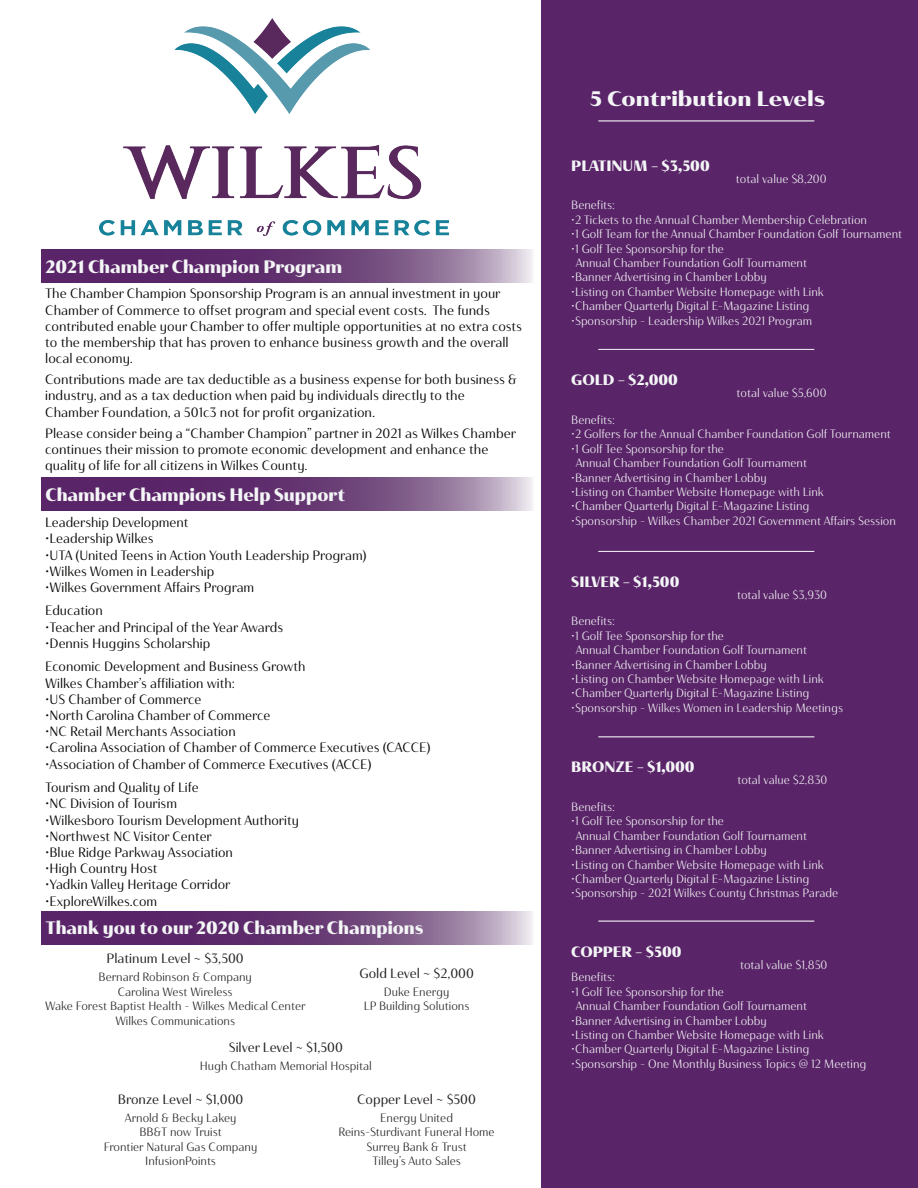
<style>
.page{position:relative;width:918px;height:1188px;background:#fff}
.page>*{position:absolute;margin:0;border:0;box-sizing:border-box;transform-origin:0 0}
.t1{font:900 expanded 21px "Haboro Contrast";color:#f4f5f6}
.t2{font:18px "Haboro Contrast Nor Bla";color:#f4f5f6}
.t3{font:15px "Haboro Contrast Nor Bla";color:#f4f5f6}
.t4{font:13.5px/16.2px "Haboro Contrast Nor Boo";color:#050504}
.t5{font:13.5px "Haboro Contrast Nor Reg";color:#231f20}
.t6{font:12px/14.4px "Haboro Contrast Nor Lig";color:#f4f5f6}
.t7{font:12px/14.4px "Haboro Contrast Nor Lig";color:#231f20;text-align:center}
</style>
<div class="page">
<svg style="left:41px;top:478px;width:491px;height:33px;background:#744a80"></svg>
<div style="left:541px;top:0;width:377px;height:1188px;background:#592468"></div>
<svg style="left:41px;top:911px;width:491px;height:33px;background:#744a80"></svg>
<svg style="left:41px;top:249px;width:491px;height:33px;background:#744a80"></svg>
<hr style="left:598px;top:349px;width:216px;height:1px;background:#f4f5f6">
<hr style="left:598px;top:551px;width:216px;height:1px;background:#f4f5f6">
<hr style="left:598px;top:737px;width:216px;height:1px;background:#f4f5f6">
<hr style="left:598px;top:921px;width:216px;height:1px;background:#f4f5f6">
<hr style="left:598px;top:121px;width:216px;height:1px;background:#f4f5f6">
<img style="left:100px;top:19px;width:348px;height:216px">
<h2 class="t2" style="left:45px;top:256px;width:298px">2021 Chamber Champion Program</h2>
<p class="t4" style="left:45px;top:286px;width:478px">The Chamber Champion Sponsorship Program is an annual investment in your Chamber of Commerce to offset program and special event costs. The funds contributed enable your Chamber to offer multiple opportunities at no extra costs to the membership that has proven to enhance business growth and the overall local economy.</p>
<p class="t4" style="left:45px;top:371px;width:474px">Contributions made are tax deductible as a business expense for both business &amp; industry, and as a tax deduction when paid by individuals directly to the<br>Chamber Foundation, a 501c3 not for profit organization.</p>
<p class="t4" style="left:45px;top:425px;width:472px">Please consider being a “Chamber Champion” partner in 2021 as Wilkes Chamber continues their mission to promote economic development and enhance the quality of life for all citizens in Wilkes County.</p>
<h2 class="t2" style="left:45px;top:484px;width:301px">Chamber Champions Help Support</h2>
<p class="t4" style="left:45px;top:514px;width:145px">Leadership Development</p>
<p class="t4" style="left:45px;top:530px;width:110px">•Leadership Wilkes</p>
<p class="t4" style="left:45px;top:547px;width:323px">•UTA (United Teens in Action Youth Leadership Program)</p>
<p class="t4" style="left:45px;top:563px;width:171px">•Wilkes Women in Leadership</p>
<p class="t4" style="left:45px;top:575px;width:211px;line-height:23.4px">•Wilkes Government Affairs Program<br>Education</p>
<p class="t4" style="left:45px;top:619px;width:240px">•Teacher and Principal of the Year Awards</p>
<p class="t4" style="left:45px;top:631px;width:262px;line-height:23.4px">•Dennis Huggins Scholarship<br>Economic Development and Business Growth</p>
<p class="t4" style="left:45px;top:675px;width:191px">Wilkes Chamber’s affiliation with:</p>
<p class="t4" style="left:45px;top:691px;width:158px">•US Chamber of Commerce</p>
<p class="t4" style="left:45px;top:707px;width:227px">•North Carolina Chamber of Commerce</p>
<p class="t4" style="left:45px;top:723px;width:192px">•NC Retail Merchants Association</p>
<p class="t4" style="left:45px;top:739px;width:387px">•Carolina Association of Chamber of Commerce Executives (CACCE)</p>
<p class="t4" style="left:45px;top:752px;width:328px;line-height:23.4px">•Association of Chamber of Commerce Executives (ACCE)<br>Tourism and Quality of Life</p>
<p class="t4" style="left:45px;top:795px;width:133px">•NC Division of Tourism</p>
<p class="t4" style="left:45px;top:812px;width:255px">•Wilkesboro Tourism Development Authority</p>
<p class="t4" style="left:45px;top:828px;width:168px">•Northwest NC Visitor Center</p>
<p class="t4" style="left:45px;top:844px;width:189px">•Blue Ridge Parkway Association</p>
<p class="t4" style="left:45px;top:860px;width:114px">•High Country Host</p>
<p class="t4" style="left:45px;top:876px;width:187px">•Yadkin Valley Heritage Corridor</p>
<p class="t4" style="left:45px;top:893px;width:114px">•ExploreWilkes.com</p>
<h2 class="t2" style="left:45px;top:917px;width:380px">Thank you to our 2020 Chamber Champions</h2>
<p class="t5" style="left:107px;top:950px;width:139px">Platinum Level ~ $3,500</p>
<p class="t7" style="left:45px;top:970px;width:262px">Bernard Robinson &amp; Company<br>Carolina West Wireless<br>Wake Forest Baptist Health - Wilkes Medical Center<br>Wilkes Communications</p>
<p class="t5" style="left:359px;top:965px;width:116px">Gold Level ~ $2,000</p>
<p class="t7" style="left:364px;top:984px;width:107px">Duke Energy<br>LP Building Solutions</p>
<p class="t5" style="left:229px;top:1039px;width:116px">Silver Level ~ $1,500</p>
<p class="t7" style="left:200px;top:1058px;width:173px">Hugh Chatham Memorial Hospital</p>
<p class="t5" style="left:118px;top:1091px;width:127px">Bronze Level ~ $1,000</p>
<p class="t7" style="left:104px;top:1110px;width:155px">Arnold &amp; Becky Lakey<br>BB&amp;T now Truist<br>Frontier Natural Gas Company<br>InfusionPoints</p>
<p class="t5" style="left:357px;top:1091px;width:120px">Copper Level ~ $500</p>
<p class="t7" style="left:339px;top:1110px;width:158px">Energy United<br>Reins-Sturdivant Funeral Home<br>Surrey Bank &amp; Trust<br>Tilley’s Auto Sales</p>
<h1 class="t1" style="left:590px;top:85px;width:237px">5 Contribution Levels</h1>
<p class="t3" style="left:571px;top:156px;width:140px">PLATINUM - $3,500</p>
<p class="t6" style="left:736px;top:171px;width:92px">total value $8,200</p>
<p class="t6" style="left:571px;top:198px;width:45px">Benefits:</p>
<p class="t6" style="left:571px;top:212px;width:297px">•2 Tickets to the Annual Chamber Membership Celebration</p>
<p class="t6" style="left:571px;top:227px;width:332px">•1 Golf Team for the Annual Chamber Foundation Golf Tournament</p>
<p class="t6" style="left:576px;top:241px;width:233px;text-indent:-4px">•1 Golf Tee Sponsorship for the<br>Annual Chamber Foundation Golf Tournament</p>
<p class="t6" style="left:571px;top:270px;width:197px">•Banner Advertising in Chamber Lobby</p>
<p class="t6" style="left:571px;top:284px;width:254px">•Listing on Chamber Website Homepage with Link</p>
<p class="t6" style="left:571px;top:299px;width:240px">•Chamber Quarterly Digital E-Magazine Listing</p>
<p class="t6" style="left:571px;top:313px;width:242px">•Sponsorship - Leadership Wilkes 2021 Program</p>
<p class="t3" style="left:571px;top:371px;width:108px">GOLD - $2,000</p>
<p class="t6" style="left:737px;top:386px;width:91px">total value $5,600</p>
<p class="t6" style="left:571px;top:412px;width:45px">Benefits:</p>
<p class="t6" style="left:571px;top:427px;width:321px">•2 Golfers for the Annual Chamber Foundation Golf Tournament</p>
<p class="t6" style="left:576px;top:441px;width:233px;text-indent:-4px">•1 Golf Tee Sponsorship for the<br>Annual Chamber Foundation Golf Tournament</p>
<p class="t6" style="left:571px;top:470px;width:197px">•Banner Advertising in Chamber Lobby</p>
<p class="t6" style="left:571px;top:484px;width:254px">•Listing on Chamber Website Homepage with Link</p>
<p class="t6" style="left:571px;top:499px;width:240px">•Chamber Quarterly Digital E-Magazine Listing</p>
<p class="t6" style="left:571px;top:513px;width:326px">•Sponsorship - Wilkes Chamber 2021 Government Affairs Session</p>
<p class="t3" style="left:571px;top:572px;width:110px">SILVER - $1,500</p>
<p class="t6" style="left:737px;top:587px;width:91px">total value $3,930</p>
<p class="t6" style="left:571px;top:614px;width:45px">Benefits:</p>
<p class="t6" style="left:576px;top:628px;width:233px;text-indent:-4px">•1 Golf Tee Sponsorship for the<br>Annual Chamber Foundation Golf Tournament</p>
<p class="t6" style="left:571px;top:657px;width:197px">•Banner Advertising in Chamber Lobby</p>
<p class="t6" style="left:571px;top:672px;width:254px">•Listing on Chamber Website Homepage with Link</p>
<p class="t6" style="left:571px;top:686px;width:240px">•Chamber Quarterly Digital E-Magazine Listing</p>
<p class="t6" style="left:571px;top:700px;width:273px">•Sponsorship - Wilkes Women in Leadership Meetings</p>
<p class="t3" style="left:571px;top:758px;width:125px">BRONZE - $1,000</p>
<p class="t6" style="left:737px;top:773px;width:92px">total value $2,830</p>
<p class="t6" style="left:571px;top:800px;width:45px">Benefits:</p>
<p class="t6" style="left:576px;top:814px;width:233px;text-indent:-4px">•1 Golf Tee Sponsorship for the<br>Annual Chamber Foundation Golf Tournament</p>
<p class="t6" style="left:571px;top:843px;width:197px">•Banner Advertising in Chamber Lobby</p>
<p class="t6" style="left:571px;top:857px;width:254px">•Listing on Chamber Website Homepage with Link</p>
<p class="t6" style="left:571px;top:872px;width:240px">•Chamber Quarterly Digital E-Magazine Listing</p>
<p class="t6" style="left:571px;top:886px;width:268px">•Sponsorship - 2021 Wilkes County Christmas Parade</p>
<p class="t3" style="left:571px;top:942px;width:112px">COPPER - $500</p>
<p class="t6" style="left:740px;top:958px;width:89px">total value $1,850</p>
<p class="t6" style="left:571px;top:970px;width:45px">Benefits:</p>
<p class="t6" style="left:576px;top:984px;width:233px;text-indent:-4px">•1 Golf Tee Sponsorship for the<br>Annual Chamber Foundation Golf Tournament</p>
<p class="t6" style="left:571px;top:1013px;width:197px">•Banner Advertising in Chamber Lobby</p>
<p class="t6" style="left:571px;top:1028px;width:254px">•Listing on Chamber Website Homepage with Link</p>
<p class="t6" style="left:571px;top:1042px;width:240px">•Chamber Quarterly Digital E-Magazine Listing</p>
<p class="t6" style="left:571px;top:1056px;width:297px">•Sponsorship - One Monthly Business Topics @ 12 Meeting</p>
</div>
